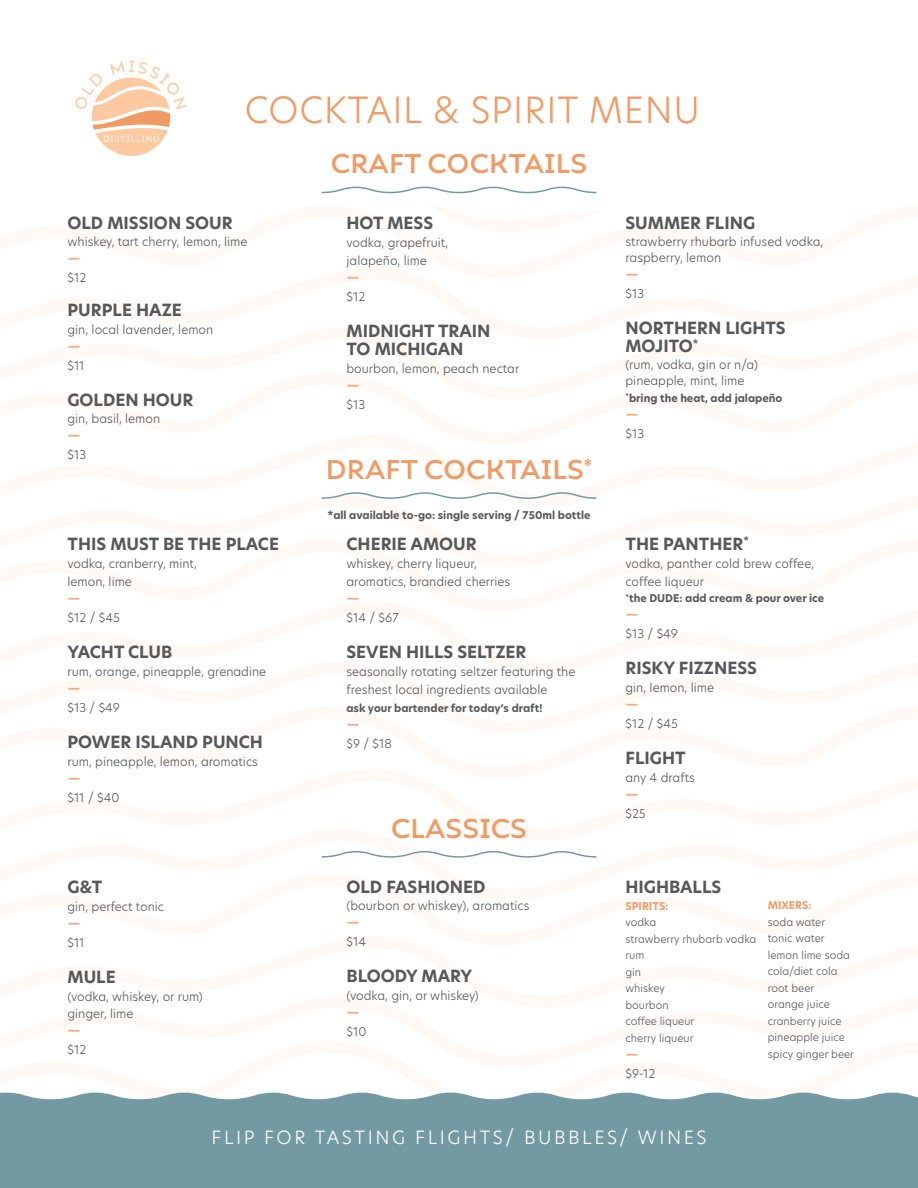
<style>
.page{position:relative;width:918px;height:1188px;background:#fff}
.page>*{position:absolute;margin:0;border:0;box-sizing:border-box;transform-origin:0 0}
.H2_NEW{font:300 35.55px "New Hero";letter-spacing:.02em;color:#f19a64}
.H1_NEW{font:500 27px "Ariana Pro";letter-spacing:.01em;color:#f19a64}
.t1{font:300 18px "New Hero";letter-spacing:.14em;color:#fff}
.NAME{font:700 16.5px "New Hero";color:#57585a}
.NAME-2{font:600 16.5px "New Hero";color:#f4ab7d}
.NAME-3{font:300 12px/18px "New Hero";color:#57585a}
.Body{font:300 12px "New Hero";color:#57585a}
.Price_light{font:300 12px "New Hero";color:#57585a}
.Body-2{font:300 10.5px "New Hero";color:#57585a}
.Body-3{font:700 10.5px "New Hero";color:#57585a}
.H1_NEW-2{font:700 10.5px "New Hero";color:#57585a}
.NAME-4{font:700 10.5px "New Hero";color:#57585a}
.Body-4{font:700 10.5px "New Hero";color:#f19a64}
</style>
<div class="page">
<svg style="left:75px;top:61px;width:112px;height:95px"></svg>
<div style="left:0;top:1092px;width:918px;height:96px;background:#739aa3"></div>
<svg style="left:321px;top:186px;width:276px;height:8px"></svg>
<svg style="left:321px;top:851px;width:276px;height:7px"></svg>
<svg style="left:321px;top:492px;width:276px;height:7px"></svg>
<p class="H2_NEW" style="left:245px;top:85px;width:457px">COCKTAIL &amp; SPIRIT MENU</p>
<p class="NAME" style="left:68px;top:212px;width:167px">OLD MISSION SOUR</p>
<p class="Body" style="left:68px;top:233px;width:181px">whiskey, tart cherry, lemon, lime</p>
<p class="NAME-2" style="left:68px;top:246px;width:15px">—</p>
<p class="Price_light" style="left:68px;top:269px;width:20px">$12</p>
<p class="NAME" style="left:68px;top:299px;width:116px">PURPLE HAZE</p>
<p class="NAME-3" style="left:68px;top:321px;width:147px">gin, local lavender, lemon</p>
<p class="NAME-2" style="left:68px;top:335px;width:15px">—</p>
<p class="Price_light" style="left:68px;top:358px;width:19px">$11</p>
<p class="NAME" style="left:68px;top:389px;width:127px">GOLDEN HOUR</p>
<p class="Body" style="left:68px;top:410px;width:94px">gin, basil, lemon</p>
<p class="NAME-2" style="left:68px;top:423px;width:15px">—</p>
<p class="Price_light" style="left:68px;top:446px;width:20px">$13</p>
<p class="NAME" style="left:68px;top:533px;width:213px">THIS MUST BE THE PLACE</p>
<p class="NAME-3" style="left:68px;top:554px;width:131px">vodka, cranberry, mint,</p>
<p class="NAME-3" style="left:68px;top:572px;width:66px">lemon, lime</p>
<p class="NAME-2" style="left:68px;top:587px;width:15px">—</p>
<p class="Price_light" style="left:68px;top:609px;width:54px">$12 / $45</p>
<p class="NAME" style="left:68px;top:641px;width:106px">YACHT CLUB</p>
<p class="NAME-3" style="left:68px;top:662px;width:200px">rum, orange, pineapple, grenadine</p>
<p class="NAME-2" style="left:68px;top:677px;width:15px">—</p>
<p class="Price_light" style="left:68px;top:699px;width:54px">$13 / $49</p>
<p class="NAME" style="left:68px;top:731px;width:197px">POWER ISLAND PUNCH</p>
<p class="NAME-3" style="left:68px;top:752px;width:192px">rum, pineapple, lemon, aromatics</p>
<p class="NAME-2" style="left:68px;top:767px;width:15px">—</p>
<p class="Price_light" style="left:68px;top:789px;width:53px">$11 / $40</p>
<p class="NAME" style="left:68px;top:876px;width:36px">G&amp;T</p>
<p class="NAME-3" style="left:68px;top:898px;width:98px">gin, perfect tonic</p>
<p class="NAME-2" style="left:68px;top:912px;width:15px">—</p>
<p class="Price_light" style="left:68px;top:935px;width:19px">$11</p>
<p class="NAME" style="left:68px;top:966px;width:50px">MULE</p>
<p class="NAME-3" style="left:68px;top:988px;width:137px">(vodka, whiskey, or rum)</p>
<p class="Body" style="left:68px;top:1005px;width:67px">ginger, lime</p>
<p class="NAME-2" style="left:68px;top:1018px;width:15px">—</p>
<p class="Price_light" style="left:68px;top:1041px;width:20px">$12</p>
<p class="H1_NEW" style="left:331px;top:145px;width:258px">CRAFT COCKTAILS</p>
<p class="NAME" style="left:346px;top:212px;width:88px">HOT MESS</p>
<p class="NAME-3" style="left:346px;top:234px;width:103px">vodka, grapefruit,</p>
<p class="NAME-3" style="left:346px;top:252px;width:82px">jalapeño, lime</p>
<p class="NAME-2" style="left:346px;top:266px;width:15px">—</p>
<p class="Price_light" style="left:346px;top:289px;width:20px">$12</p>
<p class="NAME" style="left:346px;top:320px;width:146px">MIDNIGHT TRAIN</p>
<p class="NAME" style="left:346px;top:338px;width:119px">TO MICHIGAN</p>
<p class="NAME-3" style="left:346px;top:360px;width:174px">bourbon, lemon, peach nectar</p>
<p class="NAME-2" style="left:346px;top:374px;width:15px">—</p>
<p class="Price_light" style="left:346px;top:397px;width:20px">$13</p>
<p class="H1_NEW" style="left:326px;top:451px;width:268px">DRAFT COCKTAILS<sup>*</sup></p>
<p class="H1_NEW-2" style="left:327px;top:508px;width:265px">*all available to-go: single serving / 750ml bottle</p>
<p class="NAME" style="left:346px;top:533px;width:132px">CHERIE AMOUR</p>
<p class="NAME-3" style="left:346px;top:554px;width:132px">whiskey, cherry liqueur,</p>
<p class="NAME-3" style="left:346px;top:572px;width:165px">aromatics, brandied cherries</p>
<p class="NAME-2" style="left:346px;top:587px;width:15px">—</p>
<p class="Price_light" style="left:346px;top:609px;width:54px">$14 / $67</p>
<p class="NAME" style="left:346px;top:641px;width:182px">SEVEN HILLS SELTZER</p>
<p class="NAME-3" style="left:346px;top:662px;width:230px">seasonally rotating seltzer featuring the freshest local ingredients available</p>
<p class="NAME-4" style="left:346px;top:701px;width:197px">ask your bartender for today’s draft!</p>
<p class="NAME-2" style="left:346px;top:713px;width:15px">—</p>
<p class="Price_light" style="left:346px;top:735px;width:47px">$9 / $18</p>
<p class="H1_NEW" style="left:391px;top:810px;width:137px">CLASSICS</p>
<p class="NAME" style="left:346px;top:876px;width:141px">OLD FASHIONED</p>
<p class="Body" style="left:346px;top:897px;width:185px">(bourbon or whiskey), aromatics</p>
<p class="NAME-2" style="left:346px;top:910px;width:15px">—</p>
<p class="Price_light" style="left:346px;top:933px;width:21px">$14</p>
<p class="NAME" style="left:346px;top:965px;width:127px">BLOODY MARY</p>
<p class="NAME-3" style="left:346px;top:986px;width:134px">(vodka, gin, or whiskey)</p>
<p class="NAME-2" style="left:346px;top:1000px;width:15px">—</p>
<p class="Price_light" style="left:346px;top:1023px;width:22px">$10</p>
<p class="NAME" style="left:626px;top:212px;width:131px">SUMMER FLING</p>
<p class="Body" style="left:626px;top:233px;width:199px">strawberry rhubarb infused vodka,</p>
<p class="Body" style="left:626px;top:250px;width:97px">raspberry, lemon</p>
<p class="NAME-2" style="left:626px;top:263px;width:15px">—</p>
<p class="Price_light" style="left:626px;top:286px;width:20px">$13</p>
<p class="NAME" style="left:626px;top:317px;width:162px">NORTHERN LIGHTS</p>
<p class="NAME" style="left:626px;top:335px;width:75px">MOJITO<sup>*</sup></p>
<p class="Body" style="left:626px;top:356px;width:134px">(rum, vodka, gin or n/a)</p>
<p class="Body" style="left:626px;top:373px;width:120px">pineapple, mint, lime</p>
<p class="Body-3" style="left:626px;top:391px;width:158px"><sup>*</sup>bring the heat, add jalapeño</p>
<p class="NAME-2" style="left:626px;top:402px;width:15px">—</p>
<p class="Price_light" style="left:626px;top:425px;width:20px">$13</p>
<p class="NAME" style="left:626px;top:533px;width:125px">THE PANTHER<sup>*</sup></p>
<p class="NAME-3" style="left:626px;top:554px;width:190px">vodka, panther cold brew coffee,</p>
<p class="NAME-3" style="left:626px;top:572px;width:80px">coffee liqueur</p>
<p class="Body-3" style="left:626px;top:591px;width:200px"><sup>*</sup>the DUDE: add cream &amp; pour over ice</p>
<p class="NAME-2" style="left:626px;top:603px;width:15px">—</p>
<p class="Price_light" style="left:626px;top:626px;width:54px">$13 / $49</p>
<p class="NAME" style="left:626px;top:657px;width:133px">RISKY FIZZNESS</p>
<p class="NAME-3" style="left:626px;top:679px;width:90px">gin, lemon, lime</p>
<p class="NAME-2" style="left:626px;top:693px;width:15px">—</p>
<p class="Price_light" style="left:626px;top:716px;width:54px">$12 / $45</p>
<p class="NAME" style="left:626px;top:747px;width:62px">FLIGHT</p>
<p class="NAME-3" style="left:626px;top:769px;width:71px">any 4 drafts</p>
<p class="NAME-2" style="left:626px;top:783px;width:15px">—</p>
<p class="Price_light" style="left:626px;top:806px;width:22px">$25</p>
<p class="NAME" style="left:626px;top:876px;width:97px">HIGHBALLS</p>
<p class="Body-4" style="left:626px;top:899px;width:44px">SPIRITS:</p>
<p class="Body-2" style="left:626px;top:915px;width:32px">vodka</p>
<p class="Body-2" style="left:626px;top:932px;width:132px">strawberry rhubarb vodka</p>
<p class="Body-2" style="left:626px;top:948px;width:20px">rum</p>
<p class="Body-2" style="left:626px;top:965px;width:17px">gin</p>
<p class="Body-2" style="left:626px;top:981px;width:41px">whiskey</p>
<p class="Body-2" style="left:626px;top:998px;width:45px">bourbon</p>
<p class="Body-2" style="left:626px;top:1014px;width:70px">coffee liqueur</p>
<p class="Body-2" style="left:626px;top:1031px;width:70px">cherry liqueur</p>
<p class="NAME-2" style="left:626px;top:1042px;width:15px">—</p>
<p class="Price_light" style="left:626px;top:1065px;width:31px">$9-12</p>
<p class="Body-4" style="left:768px;top:898px;width:45px">MIXERS:</p>
<p class="Body-2" style="left:768px;top:915px;width:59px">soda water</p>
<p class="Body-2" style="left:768px;top:931px;width:58px">tonic water</p>
<p class="Body-2" style="left:768px;top:948px;width:84px">lemon lime soda</p>
<p class="Body-2" style="left:768px;top:964px;width:71px">cola/diet cola</p>
<p class="Body-2" style="left:768px;top:981px;width:48px">root beer</p>
<p class="Body-2" style="left:768px;top:997px;width:64px">orange juice</p>
<p class="Body-2" style="left:768px;top:1014px;width:75px">cranberry juice</p>
<p class="Body-2" style="left:768px;top:1030px;width:79px">pineapple juice</p>
<p class="Body-2" style="left:768px;top:1047px;width:88px">spicy ginger beer</p>
<h1 class="t1" style="left:211px;top:1125px;width:497px">FLIP FOR TASTING FLIGHTS/ BUBBLES/ WINES</h1>
</div>
